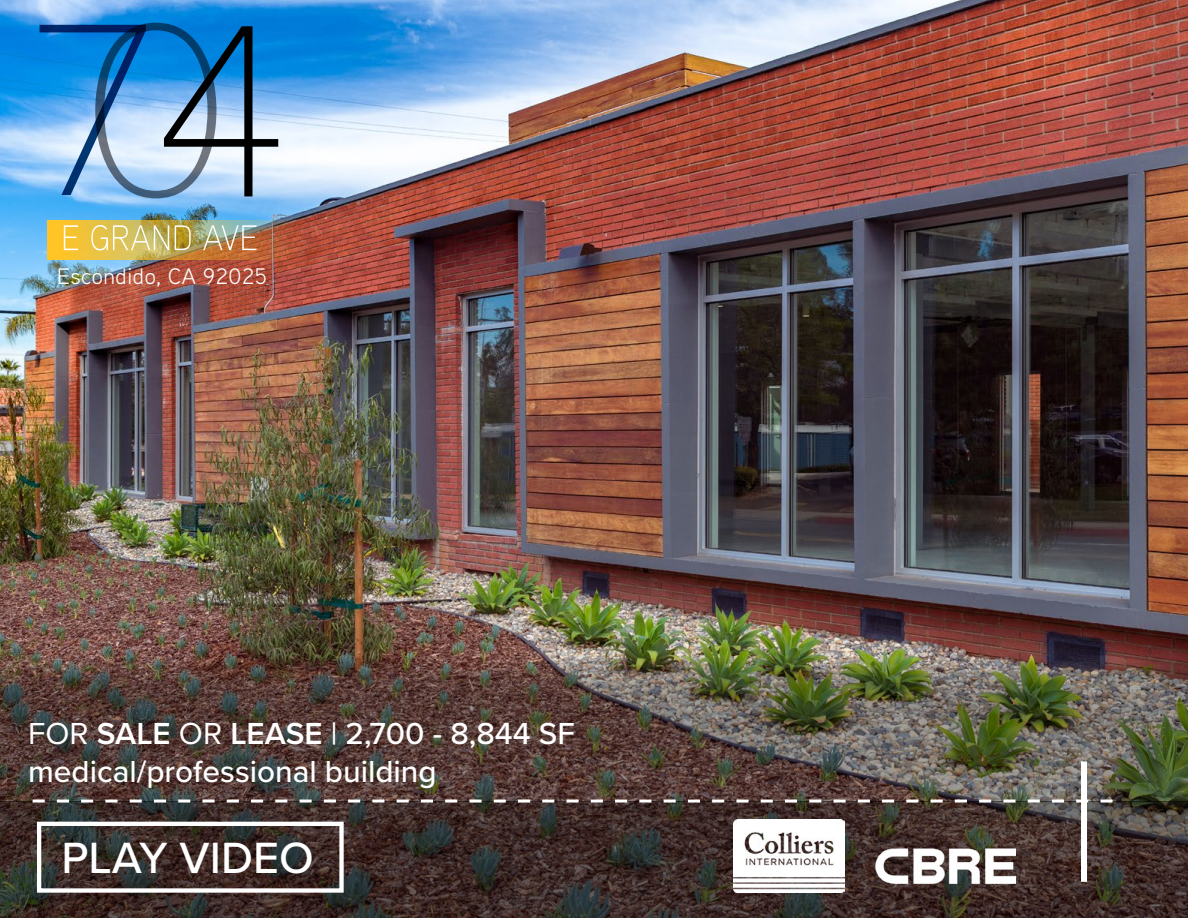
<style>
.page{position:relative;width:1188px;height:918px;background:#fff}
.page>*{position:absolute;margin:0;border:0;box-sizing:border-box;transform-origin:0 0}
.t1{font:500 45.3px "Proxima Nova";color:#fff}
.t2{font:500 31.5px/37.8px "Proxima Nova";color:#fff}
.t3{font:22.35px "Aaux Next";letter-spacing:.025em;color:#fff}
.s1{font-weight:400}
.s2{font-weight:600}
</style>
<div class="page">
<img style="left:0;top:0;width:1188px;height:658px">
<svg style="left:0;top:802px;width:1188px;height:116px;background:#3b2d2a"></svg>
<img style="left:733px;top:819px;width:111px;height:73px">
<img style="left:0;top:658px;width:1188px;height:144px">
<div style="left:1081px;top:761px;width:6px;height:121px;background:#fff"></div>
<svg style="left:33px;top:800px;width:1080px;height:3px"></svg>
<svg style="left:40px;top:23px;width:238px;height:175px;background:#609bcc"></svg>
<img style="left:48px;top:220px;width:272px;height:39px">
<img style="left:64px;top:225px;width:193px;height:25px">
<div style="left:37px;top:822px;width:307px;height:71px;border:4px solid #fff"></div>
<img style="left:876px;top:848px;width:139px;height:36px">
<p class="t3" style="left:57px;top:261px;width:211px">Escondido, CA 92025</p>
<p class="t2" style="left:28px;top:714px;width:548px"><span class="s1">FOR</span> <span class="s2">SALE</span> <span class="s1">OR</span> <span class="s2">LEASE</span> | 2,700 - 8,844 SF medical/professional building</p>
<h1 class="t1" style="left:62px;top:824px;width:254px">PLAY VIDEO</h1>
</div>
